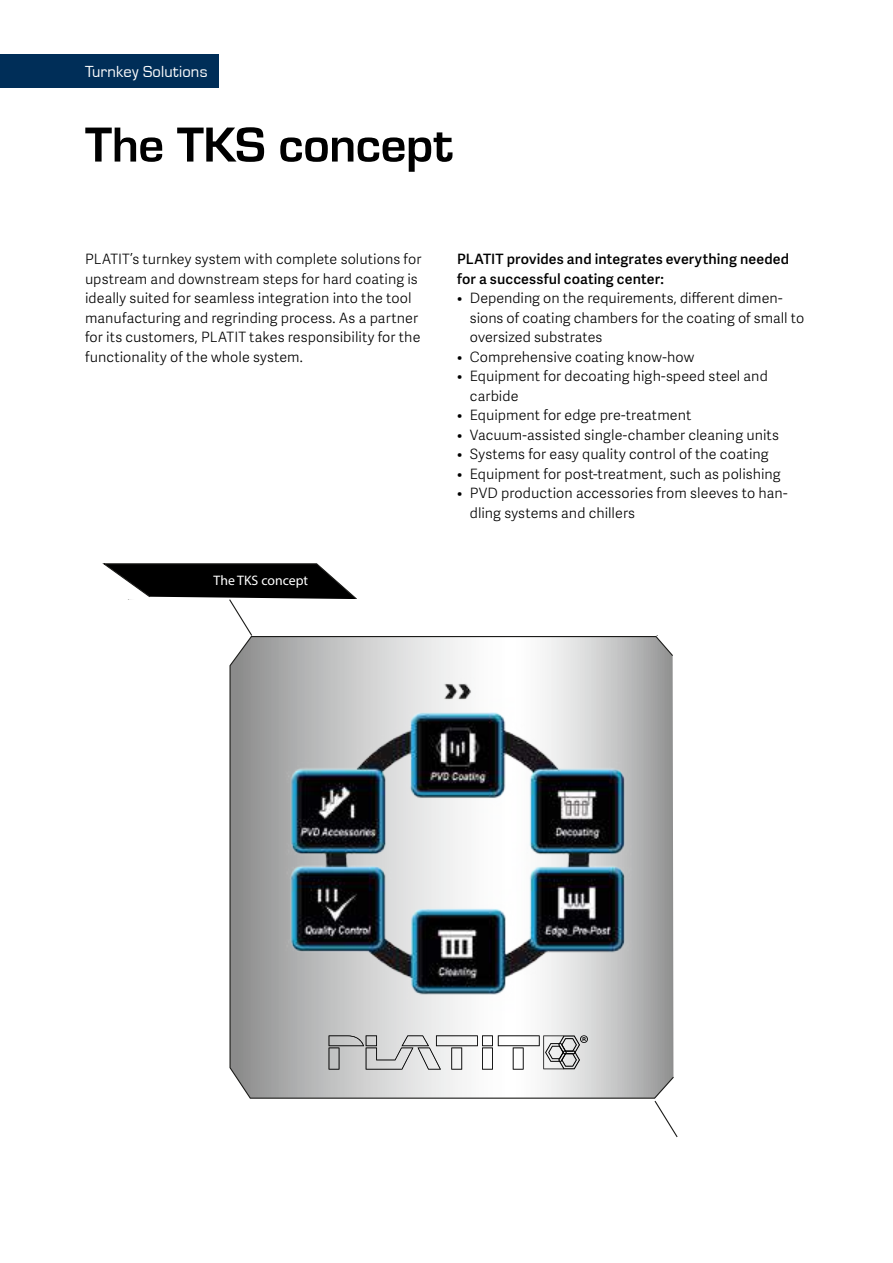
<style>
.page{position:relative;width:893px;height:1263px;background:#fff}
.page>*{position:absolute;margin:0;border:0;box-sizing:border-box;transform-origin:0 0}
.t1{font:700 51px "Eurostile";letter-spacing:-.01em;color:#000}
.t2{font:16.5px "Eurostile";letter-spacing:.01em;color:#fff}
.t3{font:300 14.25px/19.5px "Adelle Sans";letter-spacing:.005em;color:#000}
.t4{font:600 14.25px/19.5px "Adelle Sans";letter-spacing:.01em;color:#000}
.t5{font:13.8px "Myriad Pro";color:#fff}
</style>
<div class="page">
<svg style="left:229px;top:636px;width:445px;height:463px"></svg>
<svg style="left:655px;top:636px;width:19px;height:1px"></svg>
<svg style="left:654px;top:1100px;width:24px;height:37px"></svg>
<img style="left:229px;top:651px;width:445px;height:374px">
<svg style="left:329px;top:1035px;width:259px;height:34px"></svg>
<div style="left:0;top:54px;width:219px;height:34px;background:#002e58"></div>
<svg style="left:102px;top:563px;width:255px;height:73px"></svg>
<p class="t2" style="left:85px;top:63px;width:124px">Turnkey Solutions</p>
<h1 class="t1" style="left:85px;top:117px;width:369px">The TKS concept</h1>
<p class="t3" style="left:85px;top:250px;width:338px">PLATIT’s turnkey system with complete solutions for upstream and downstream steps for hard coating is ideally suited for seamless integration into the tool manufacturing and regrinding process. As a partner for its customers, PLATIT takes responsibility for the functionality of the whole system.</p>
<p class="t4" style="left:457px;top:250px;width:333px">PLATIT provides and integrates everything needed for a successful coating center:</p>
<p class="t3" style="left:470px;top:289px;width:336px;text-indent:-13px">• Depending on the requirements, different dimen&shy;sions of coating chambers for the coating of small to oversized substrates</p>
<p class="t3" style="left:457px;top:347px;width:239px">• Comprehensive coating know-how</p>
<p class="t3" style="left:470px;top:367px;width:299px;text-indent:-13px">• Equipment for decoating high-speed steel and carbide</p>
<p class="t3" style="left:457px;top:406px;width:236px">• Equipment for edge pre-treatment</p>
<p class="t3" style="left:457px;top:425px;width:323px">• Vacuum-assisted single-chamber cleaning units</p>
<p class="t3" style="left:457px;top:445px;width:313px">• Systems for easy quality control of the coating</p>
<p class="t3" style="left:457px;top:464px;width:325px">• Equipment for post-treatment, such as polishing</p>
<p class="t3" style="left:470px;top:484px;width:319px;text-indent:-13px">• PVD production accessories from sleeves to han&shy;dling systems and chillers</p>
<p class="t5" style="left:214px;top:572px;width:96px">The TKS concept</p>
</div>
